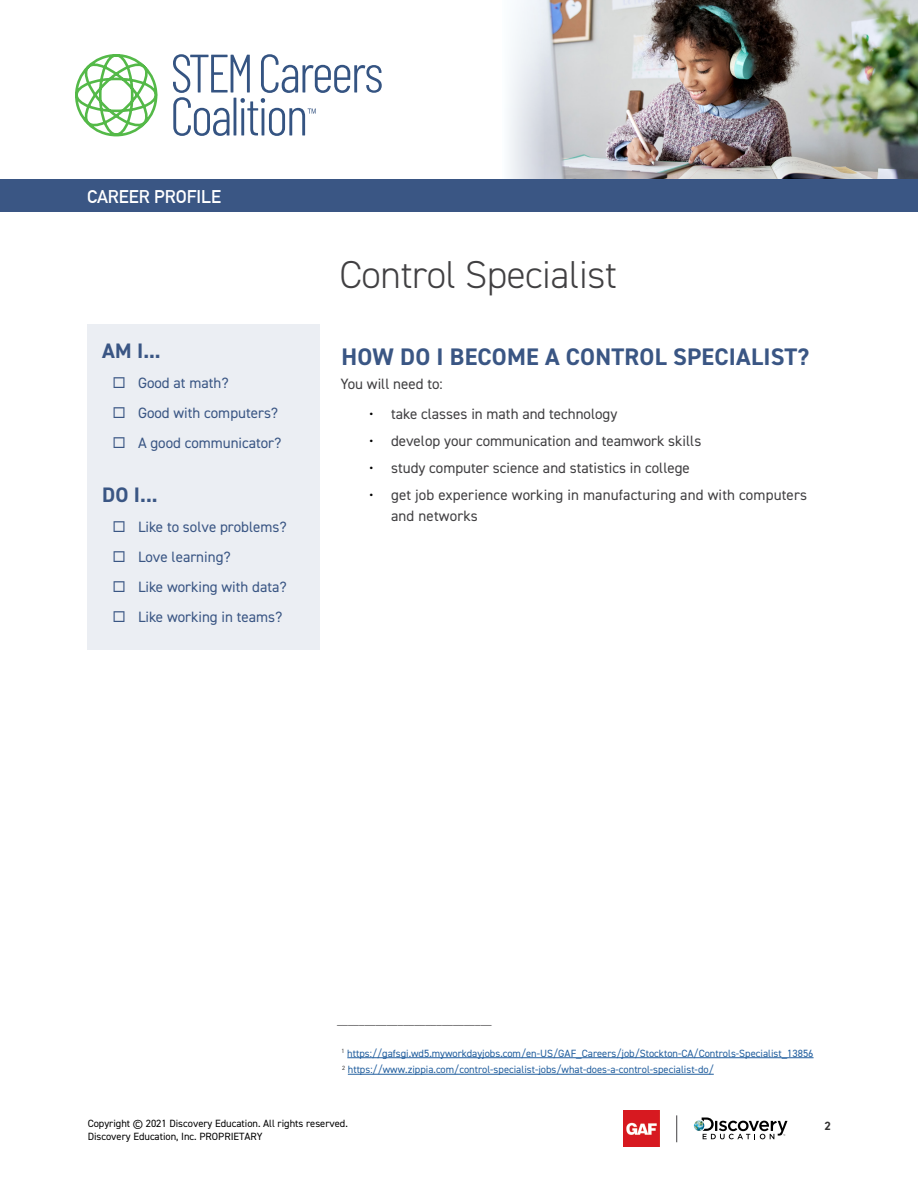
<style>
.page{position:relative;width:918px;height:1188px;background:#fff}
.page>*{position:absolute;margin:0;border:0;box-sizing:border-box;transform-origin:0 0}
.t1{font:300 39px "DIN2014";letter-spacing:-.01em;color:#414042}
.t2{font:700 24px "DIN2014";letter-spacing:.01em;color:#3a5684}
.t3{font:700 21px "DIN2014";color:#3a5684}
.t4{font:700 18px "DIN Alternate";color:#fff}
.t5{font:15px/21px "DIN2014";color:#414042}
.t6{font:15px/30px "DIN2014";color:#3a5684}
.t7{font:700 12px "DIN2014";color:#343333}
.t8{font:10.5px/16.5px "DIN2014";color:#215e9e}
.t9{font:10.5px/12.6px "DIN2014";color:#000}
.t10{font:10.5px "DIN2014";color:#414042}
.s1{color:#000}
</style>
<div class="page">
<img style="left:545px;top:0;width:372px;height:179px">
<svg style="left:508px;top:0;width:37px;height:179px;fill:#ebeff3"></svg>
<div style="left:0;top:179px;width:918px;height:33px;background:#3a5684"></div>
<svg style="left:173px;top:54px;width:209px;height:82px"></svg>
<svg style="left:75px;top:54px;width:83px;height:82px"></svg>
<svg style="left:694px;top:1118px;width:94px;height:21px"></svg>
<svg style="left:676px;top:1115px;width:1px;height:27px"></svg>
<img style="left:623px;top:1111px;width:37px;height:36px">
<hr style="left:347px;top:1057px;width:467px;height:1px;background:#215e9e">
<hr style="left:348px;top:1074px;width:366px;height:1px;background:#215e9e">
<div style="left:87px;top:324px;width:233px;height:325px;background:#ebeef3"></div>
<p class="t4" style="left:87px;top:183px;width:136px">CAREER PROFILE</p>
<h3 class="t3" style="left:102px;top:337px;width:60px">AM I...</h3>
<p class="t6" style="left:138px;top:368px;width:145px">Good at math?<br>Good with computers?<br>A good communicator?</p>
<h3 class="t3" style="left:102px;top:481px;width:57px">DO I...</h3>
<p class="t6" style="left:138px;top:512px;width:150px">Like to solve problems?<br>Love learning?<br>Like working with data?<br>Like working in teams?</p>
<h1 class="t1" style="left:339px;top:251px;width:279px">Control Specialist</h1>
<h2 class="t2" style="left:341px;top:341px;width:469px">HOW DO I BECOME A CONTROL SPECIALIST?</h2>
<p class="t5" style="left:341px;top:373px;width:104px">You will need to:</p>
<p class="t5" style="left:369px;top:403px;width:250px"><span class="s1">•</span> take classes in math and technology</p>
<p class="t5" style="left:369px;top:430px;width:334px"><span class="s1">•</span> develop your communication and teamwork skills</p>
<p class="t5" style="left:369px;top:457px;width:322px"><span class="s1">•</span> study computer science and statistics in college</p>
<p class="t5" style="left:391px;top:484px;width:418px;text-indent:-22px"><span class="s1">•</span> get job experience working in manufacturing and with computers and networks</p>
<p class="t10" style="left:337px;top:1014px;width:156px">____________________________</p>
<p class="t8" style="left:342px;top:1045px;width:473px"><sup>1</sup> https://gafsgi.wd5.myworkdayjobs.com/en-US/GAF_Careers/job/Stockton-CA/Controls-Specialist_13856<br><sup>2</sup> https://www.zippia.com/control-specialist-jobs/what-does-a-control-specialist-do/</p>
<p class="t9" style="left:88px;top:1117px;width:262px">Copyright © 2021 Discovery Education. All rights reserved.<br>Discovery Education, Inc. PROPRIETARY</p>
<p class="t7" style="left:825px;top:1118px;width:8px">2</p>
</div>
